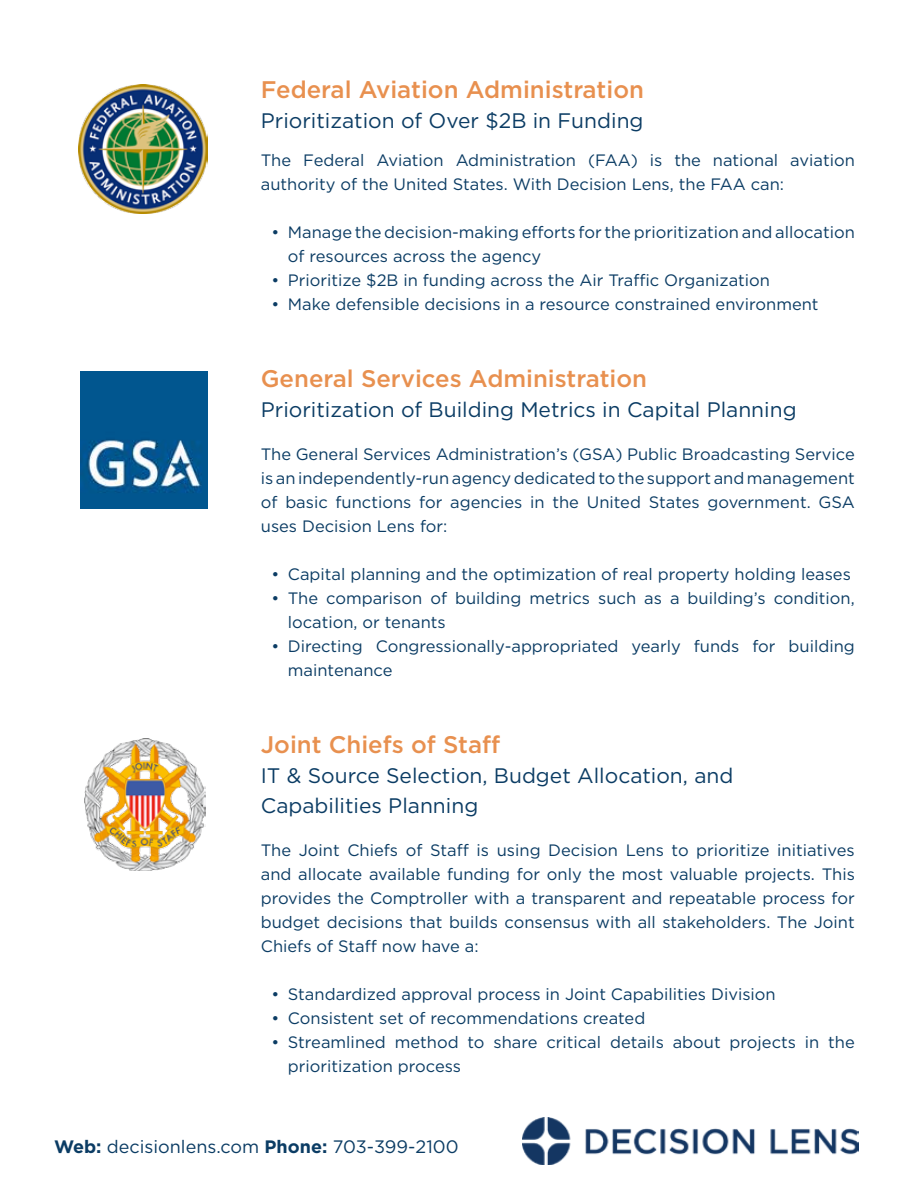
<style>
.page{position:relative;width:918px;height:1188px;background:#fff}
.page>*{position:absolute;margin:0;border:0;box-sizing:border-box;transform-origin:0 0}
.t1{font:500 24px "Gotham";color:#e8904f}
.t2{font:21px/30px "Gotham";color:#0b3c64}
.t3{font:18px "Gotham";color:#0b3c64}
.t4{font:16.5px/24px "Gotham";color:#0b3c64}
.s1{font-weight:700}
</style>
<div class="page">
<img style="left:79px;top:85px;width:129px;height:129px">
<img style="left:523px;top:1117px;width:336px;height:47px">
<img style="left:84px;top:738px;width:121px;height:132px">
<img style="left:80px;top:371px;width:127px;height:137px">
<h1 class="t1" style="left:261px;top:74px;width:385px">Federal Aviation Administration</h1>
<p class="t2" style="left:261px;top:105px;width:384px">Prioritization of Over $2B in Funding</p>
<p class="t4" style="left:261px;top:147px;width:596px">The Federal Aviation Administration (FAA) is the national aviation authority of the United States. With Decision Lens, the FAA can:</p>
<p class="t4" style="left:288px;top:219px;width:568px;text-indent:-16px">• Manage the decision-making efforts for the prioritization and allocation of resources across the agency</p>
<p class="t4" style="left:271px;top:267px;width:500px">• Prioritize $2B in funding across the Air Traffic Organization</p>
<p class="t4" style="left:271px;top:291px;width:549px">• Make defensible decisions in a resource constrained environment</p>
<h1 class="t1" style="left:261px;top:362px;width:388px">General Services Administration</h1>
<p class="t2" style="left:261px;top:394px;width:537px">Prioritization of Building Metrics in Capital Planning</p>
<p class="t4" style="left:261px;top:442px;width:596px;text-align:justify">The General Services Administration’s (GSA) Public Broadcasting Service is an independently-run agency dedicated to the support and management of basic functions for agencies in the United States government. GSA uses Decision Lens for:</p>
<p class="t4" style="left:271px;top:562px;width:581px">• Capital planning and the optimization of real property holding leases</p>
<p class="t4" style="left:288px;top:586px;width:568px;text-indent:-16px">• The comparison of building metrics such as a building’s condition, location, or tenants</p>
<p class="t4" style="left:288px;top:634px;width:568px;text-indent:-16px">• Directing Congressionally-appropriated yearly funds for building maintenance</p>
<h1 class="t1" style="left:261px;top:729px;width:241px">Joint Chiefs of Staff</h1>
<p class="t2" style="left:261px;top:760px;width:474px">IT &amp; Source Selection, Budget Allocation, and<br>Capabilities Planning</p>
<p class="t4" style="left:261px;top:838px;width:596px;text-align:justify">The Joint Chiefs of Staff is using Decision Lens to prioritize initiatives and allocate available funding for only the most valuable projects. This provides the Comptroller with a transparent and repeatable process for budget decisions that builds consensus with all stakeholders. The Joint Chiefs of Staff now have a:</p>
<p class="t4" style="left:271px;top:982px;width:506px">• Standardized approval process in Joint Capabilities Division</p>
<p class="t4" style="left:271px;top:1006px;width:375px">• Consistent set of recommendations created</p>
<p class="t4" style="left:288px;top:1030px;width:568px;text-indent:-16px">• Streamlined method to share critical details about projects in the prioritization process</p>
<p class="t3" style="left:54px;top:1135px;width:406px"><span class="s1">Web:</span> decisionlens.com <span class="s1">Phone:</span> 703-399-2100</p>
</div>
